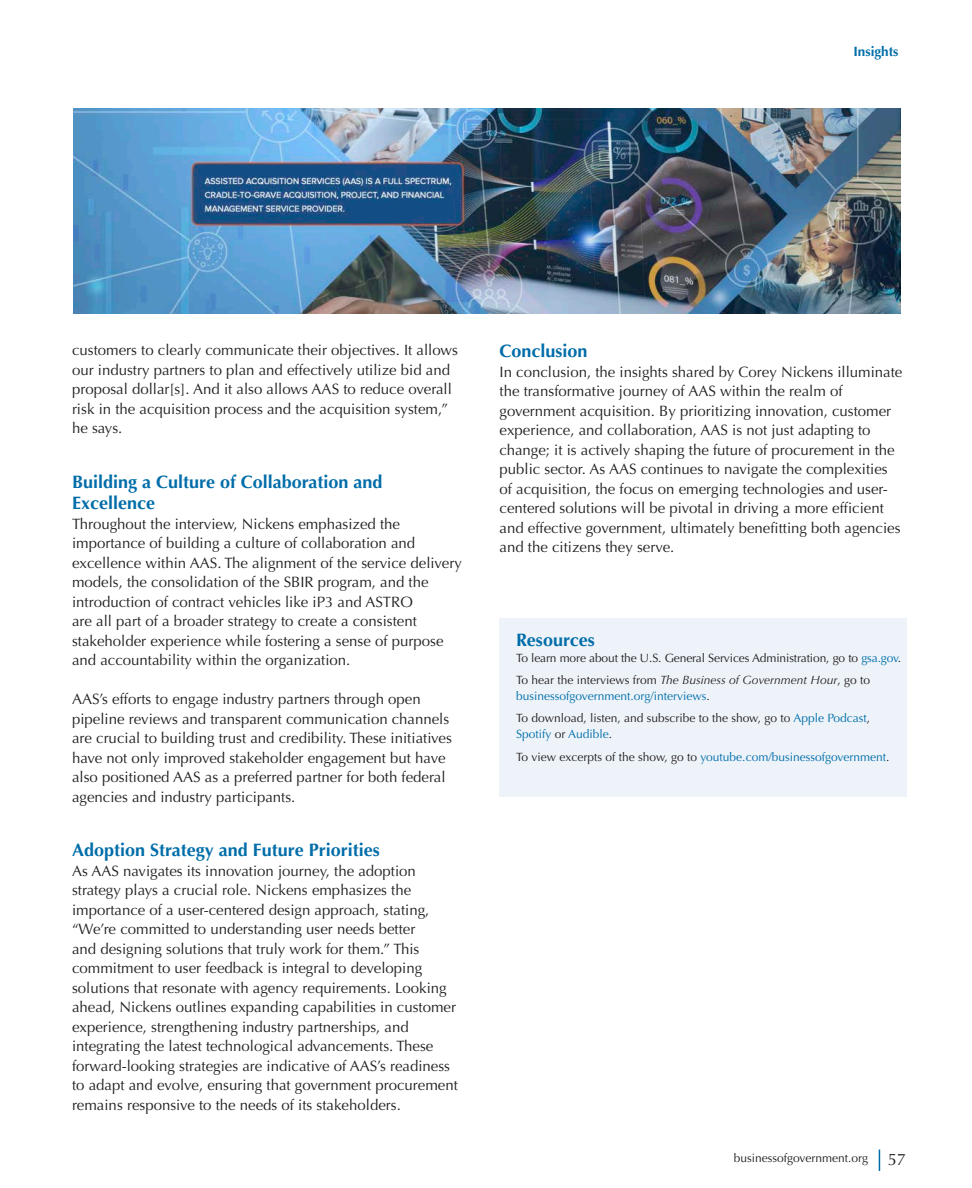
<style>
.page{position:relative;width:972px;height:1188px;background:#fff}
.page>*{position:absolute;margin:0;border:0;box-sizing:border-box;transform-origin:0 0}
.Heading_2{font:700 18px/21.6px "Optima";color:#006da9}
.Body_Text{font:15px/19.5px "Optima";color:#231f20}
.t1{font:700 13.5px "Optima";color:#006da9}
.Resources{font:12px/15.8px "Optima";color:#231f20}
.Resources-2{font:12px/15.8px "Optima";color:#006da9}
.s1{color:#006da9}
.s2{color:#231f20}
.s3{font-style:italic;color:#231f20}
.s4{font-size:16.5px}
</style>
<div class="page">
<svg style="left:879px;top:1150px;width:1px;height:21px"></svg>
<div style="left:500px;top:618px;width:407px;height:179px;background:#edf3f9"></div>
<img style="left:73px;top:108px;width:828px;height:205px">
<p class="t1" style="left:853px;top:44px;width:47px">Insights</p>
<p class="Body_Text" style="left:72px;top:340px;width:388px">customers to clearly communicate their objectives. It allows our industry partners to plan and effectively utilize bid and proposal dollar[s]. And it also allows AAS to reduce overall risk in the acquisition process and the acquisition system,” he says.</p>
<p class="Heading_2" style="left:72px;top:471px;width:312px">Building a Culture of Collaboration and<br>Excellence</p>
<p class="Body_Text" style="left:72px;top:514px;width:391px">Throughout the interview, Nickens emphasized the importance of building a culture of collaboration and excellence within AAS. The alignment of the service delivery models, the consolidation of the SBIR program, and the introduction of contract vehicles like iP3 and ASTRO<br>are all part of a broader strategy to create a consistent stakeholder experience while fostering a sense of purpose and accountability within the organization.</p>
<p class="Body_Text" style="left:72px;top:690px;width:381px">AAS’s efforts to engage industry partners through open pipeline reviews and transparent communication channels are crucial to building trust and credibility. These initiatives have not only improved stakeholder engagement but have also positioned AAS as a preferred partner for both federal agencies and industry participants.</p>
<p class="Heading_2" style="left:72px;top:840px;width:309px">Adoption Strategy and Future Priorities</p>
<p class="Body_Text" style="left:72px;top:861px;width:387px">As AAS navigates its innovation journey, the adoption strategy plays a crucial role. Nickens emphasizes the importance of a user-centered design approach, stating, “We’re committed to understanding user needs better<br>and designing solutions that truly work for them.” This commitment to user feedback is integral to developing solutions that resonate with agency requirements. Looking ahead, Nickens outlines expanding capabilities in customer experience, strengthening industry partnerships, and integrating the latest technological advancements. These forward-looking strategies are indicative of AAS’s readiness to adapt and evolve, ensuring that government procurement remains responsive to the needs of its stakeholders.</p>
<p class="Heading_2" style="left:500px;top:341px;width:90px">Conclusion</p>
<p class="Body_Text" style="left:500px;top:362px;width:404px">In conclusion, the insights shared by Corey Nickens illuminate the transformative journey of AAS within the realm of government acquisition. By prioritizing innovation, customer experience, and collaboration, AAS is not just adapting to change; it is actively shaping the future of procurement in the public sector. As AAS continues to navigate the complexities of acquisition, the focus on emerging technologies and user&shy;centered solutions will be pivotal in driving a more efficient and effective government, ultimately benefitting both agencies and the citizens they serve.</p>
<p class="Heading_2" style="left:516px;top:629px;width:80px">Resources</p>
<p class="Resources" style="left:516px;top:650px;width:387px">To learn more about the U.S. General Services Administration, go to <span class="s1">gsa.gov</span>.</p>
<p class="Resources-2" style="left:516px;top:672px;width:356px"><span class="s2">To hear the interviews from</span> <span class="s3">The Business of Government Hour</span><span class="s2">, go to </span>businessofgovernment.org/interviews<span class="s2">.</span></p>
<p class="Resources" style="left:516px;top:711px;width:356px">To download, listen, and subscribe to the show, go to <span class="s1">Apple Podcast</span>,<br><span class="s1">Spotify</span> or <span class="s1">Audible</span>.</p>
<p class="Resources-2" style="left:516px;top:749px;width:375px"><span class="s2">To view excerpts of the show, go to</span> youtube.com/businessofgovernment<span class="s2">.</span></p>
<p class="Resources" style="left:734px;top:1150px;width:174px">businessofgovernment.org <span class="s4">57</span></p>
</div>
